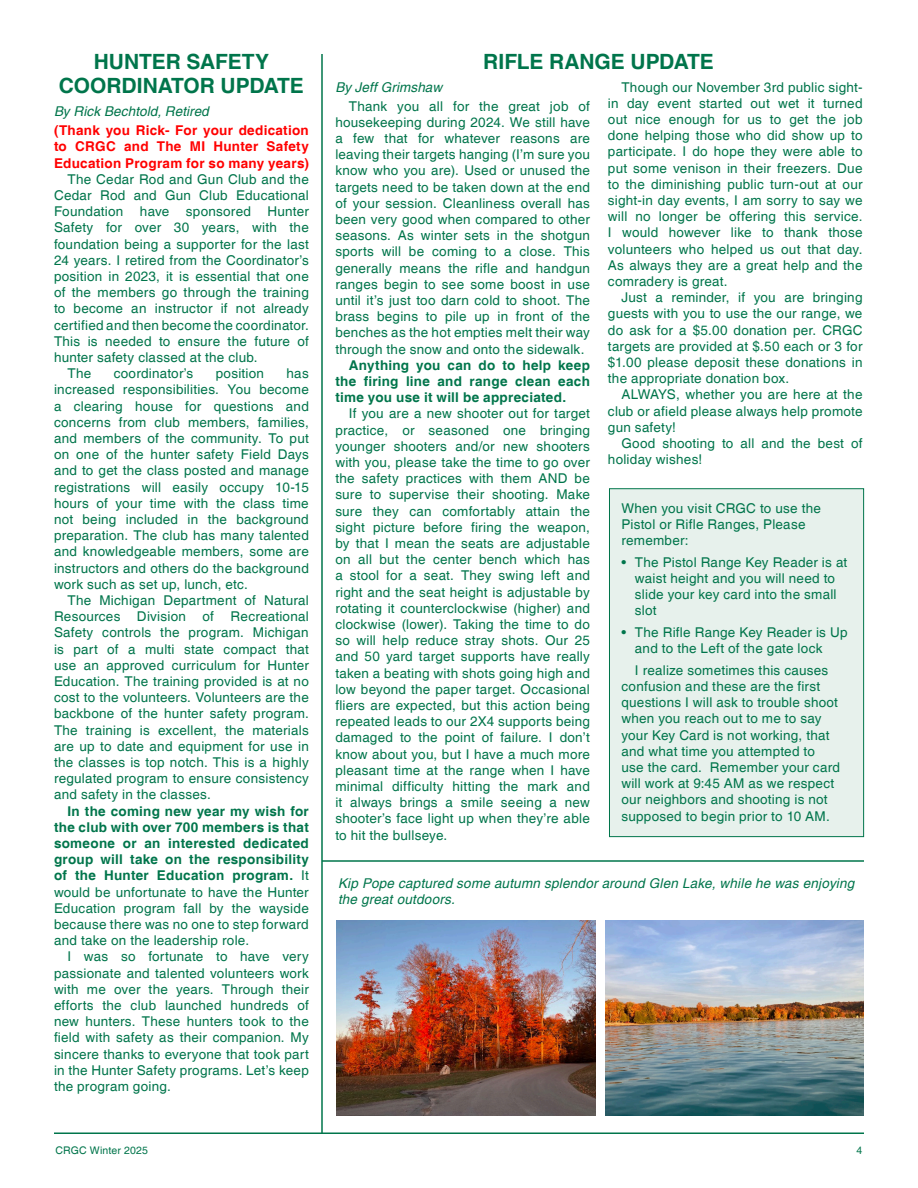
<style>
.page{position:relative;width:918px;height:1188px;background:#fff}
.page>*{position:absolute;margin:0;border:0;box-sizing:border-box;transform-origin:0 0}
.t1{font:700 21px/24px "Helvetica";letter-spacing:-.005em;color:#00754b;text-align:center}
.body{font:13.5px/16.2px "Helvetica";letter-spacing:.015em;color:#00754b;text-align:justify}
.body-2{font:700 13.5px/16.2px "Helvetica";letter-spacing:.02em;color:#00754b;text-align:justify}
.body-3{font:italic 13.5px/16.2px "Helvetica";letter-spacing:.015em;color:#00754b}
.body-4{font:700 13.5px/16.2px "Helvetica";letter-spacing:.02em;color:#f00;text-align:justify}
.t2{font:10.5px "Helvetica";letter-spacing:.01em;color:#00754b}
.s1{font-weight:400}
</style>
<div class="page">
<div style="left:609px;top:488px;width:255px;height:349px;background:#e7f1ec;border:1px solid #00754b"></div>
<hr style="left:54px;top:1132px;width:810px;height:2px;background:#00754b">
<hr style="left:321px;top:54px;width:2px;height:1080px;background:#00754b">
<hr style="left:322px;top:860px;width:542px;height:2px;background:#00754b">
<img style="left:605px;top:920px;width:259px;height:195px">
<img style="left:337px;top:920px;width:259px;height:195px">
<p class="t1" style="left:59px;top:51px;width:247px">HUNTER SAFETY<br>COORDINATOR UPDATE</p>
<p class="body-3" style="left:54px;top:104px;width:156px">By Rick Bechtold, Retired</p>
<p class="body-4" style="left:54px;top:123px;width:256px">(Thank you Rick- For your dedication to CRGC and The MI Hunter Safety Education Program for so many years)</p>
<p class="body" style="left:54px;top:171px;width:256px;text-indent:14px">The Cedar Rod and Gun Club and the Cedar Rod and Gun Club Educational Foundation have sponsored Hunter Safety for over 30 years, with the foundation being a supporter for the last 24 years. I retired from the Coordinator’s position in 2023, it is essential that one of the members go through the training to become an instructor if not already certified and then become the coordinator.<br>This is needed to ensure the future of hunter safety classed at the club.</p>
<p class="body" style="left:68px;top:366px;width:25px">The</p>
<p class="body" style="left:114px;top:366px;width:81px">coordinator’s</p>
<p class="body" style="left:216px;top:366px;width:50px">position</p>
<p class="body" style="left:54px;top:366px;width:256px;text-indent:233px">has increased responsibilities. You become a clearing house for questions and concerns from club members, families, and members of the community. To put on one of the hunter safety Field Days and to get the class posted and manage registrations will easily occupy 10-15 hours of your time with the class time not being included in the background preparation. The club has many talented and knowledgeable members, some are instructors and others do the background work such as set up, lunch, etc.</p>
<p class="body" style="left:54px;top:593px;width:256px;text-indent:14px">The Michigan Department of Natural Resources Division of Recreational Safety controls the program. Michigan is part of a multi state compact that use an approved curriculum for Hunter Education. The training provided is at no cost to the volunteers. Volunteers are the backbone of the hunter safety program.<br>The training is excellent, the materials are up to date and equipment for use in the classes is top notch. This is a highly regulated program to ensure consistency and safety in the classes.</p>
<p class="body-2" style="left:54px;top:803px;width:256px;text-indent:14px">In the coming new year my wish for the club with over 700 members is that someone or an interested dedicated group will take on the responsibility of the Hunter Education program. <span class="s1">It would be unfortunate to have the Hunter Education program fall by the wayside because there was no one to step forward and take on the leadership role.</span></p>
<p class="body" style="left:54px;top:949px;width:256px;text-indent:14px">I was so fortunate to have very passionate and talented volunteers work with me over the years. Through their efforts the club launched hundreds of new hunters. These hunters took to the field with safety as their companion. My sincere thanks to everyone that took part in the Hunter Safety programs. Let’s keep the program going.</p>
<p class="t1" style="left:483px;top:51px;width:232px">RIFLE RANGE UPDATE</p>
<p class="body-3" style="left:335px;top:79px;width:108px">By Jeff Grimshaw</p>
<p class="body" style="left:335px;top:98px;width:256px;text-indent:14px">Thank you all for the great job of housekeeping during 2024. We still have a few that for whatever reasons are leaving their targets hanging (I’m sure you know who you are). Used or unused the targets need to be taken down at the end of your session. Cleanliness overall has been very good when compared to other seasons. As winter sets in the shotgun sports will be coming to a close. This generally means the rifle and handgun ranges begin to see some boost in use until it’s just too darn cold to shoot. The brass begins to pile up in front of the benches as the hot empties melt their way through the snow and onto the sidewalk.</p>
<p class="body-2" style="left:335px;top:358px;width:256px;text-indent:14px">Anything you can do to help keep the firing line and range clean each time you use it will be appreciated.</p>
<p class="body" style="left:335px;top:406px;width:256px;text-indent:14px">If you are a new shooter out for target practice, or seasoned one bringing younger shooters and/or new shooters with you, please take the time to go over the safety practices with them AND be sure to supervise their shooting. Make sure they can comfortably attain the sight picture before firing the weapon, by that I mean the seats are adjustable on all but the center bench which has a stool for a seat. They swing left and right and the seat height is adjustable by rotating it counterclockwise (higher) and clockwise (lower). Taking the time to do so will help reduce stray shots. Our 25 and 50 yard target supports have really taken a beating with shots going high and low beyond the paper target. Occasional fliers are expected, but this action being repeated leads to our 2X4 supports being damaged to the point of failure. I don’t know about you, but I have a much more pleasant time at the range when I have minimal difficulty hitting the mark and it always brings a smile seeing a new shooter’s face light up when they’re able to hit the bullseye.</p>
<p class="body" style="left:608px;top:79px;width:256px;text-indent:14px">Though our November 3rd public sight&shy;in day event started out wet it turned out nice enough for us to get the job done helping those who did show up to participate. I do hope they were able to put some venison in their freezers. Due to the diminishing public turn-out at our sight-in day events, I am sorry to say we will no longer be offering this service.<br>I would however like to thank those volunteers who helped us out that day.<br>As always they are a great help and the comradery is great.</p>
<p class="body" style="left:608px;top:290px;width:256px;text-indent:14px">Just a reminder, if you are bringing guests with you to use the our range, we do ask for a $5.00 donation per. CRGC targets are provided at $.50 each or 3 for $1.00 please deposit these donations in the appropriate donation box.</p>
<p class="body" style="left:608px;top:387px;width:256px;text-indent:14px">ALWAYS, whether you are here at the club or afield please always help promote gun safety!</p>
<p class="body" style="left:608px;top:436px;width:256px;text-indent:14px">Good shooting to all and the best of holiday wishes!</p>
<p class="body" style="left:621px;top:501px;width:201px;text-align:left">When you visit CRGC to use the<br>Pistol or Rifle Ranges, Please remember:</p>
<p class="body" style="left:635px;top:555px;width:214px;text-align:left;text-indent:-14px">• The Pistol Range Key Reader is at waist height and you will need to slide your key card into the small slot</p>
<p class="body" style="left:635px;top:625px;width:214px;text-indent:-14px">• The Rifle Range Key Reader is Up and to the Left of the gate lock</p>
<p class="body" style="left:621px;top:663px;width:220px;text-align:left;text-indent:14px">I realize sometimes this causes confusion and these are the first questions I will ask to trouble shoot when you reach out to me to say your Key Card is not working, that and what time you attempted to use the card. Remember your card will work at 9:45 AM as we respect our neighbors and shooting is not supposed to begin prior to 10 AM.</p>
<p class="body-3" style="left:338px;top:876px;width:518px">Kip Pope captured some autumn splendor around Glen Lake, while he was enjoying the great outdoors.</p>
<p class="t2" style="left:56px;top:1145px;width:94px">CRGC Winter 2025</p>
<p class="t2" style="left:857px;top:1145px;width:7px">4</p>
</div>
